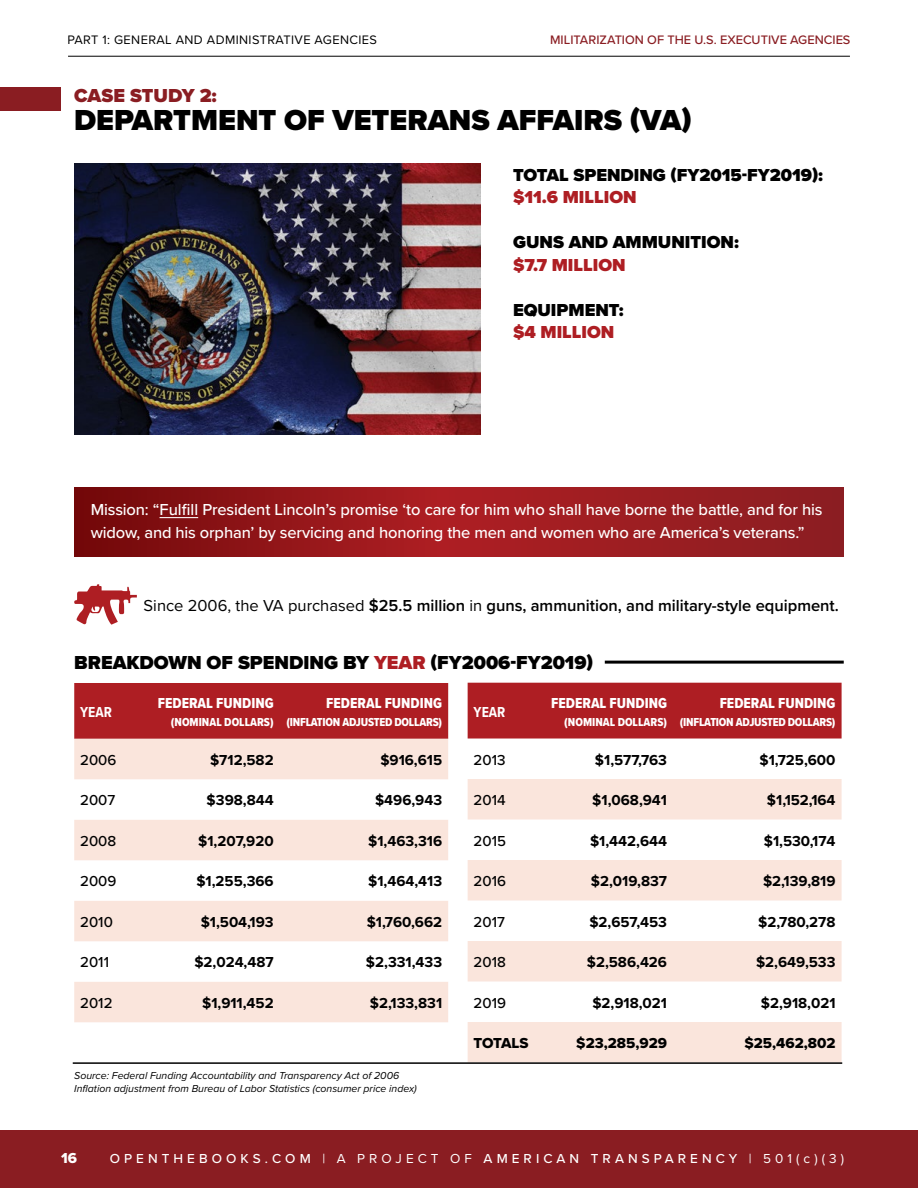
<style>
.page{position:relative;width:918px;height:1188px;background:#fff}
.page>*{position:absolute;margin:0;border:0;box-sizing:border-box;transform-origin:0 0}
.t1{font:900 30px "Proxima Nova";color:#000}
.t2{font:900 19.5px "Proxima Nova";color:#000}
.t3{font:900 19.5px "Proxima Nova";color:#8a1d22}
.t4{font:900 18px "Proxima Nova";color:#000}
.t5{font:900 18px "Proxima Nova";color:#ae1e23}
.t6{font:500 16.5px/22.5px "Proxima Nova";letter-spacing:-.01em;color:#fff}
.t7{font:600 16.5px "Proxima Nova";color:#000}
.t8{font:700 15px "Proxima Nova";color:#000}
.t9{font:15px "Proxima Nova Cond Extrabld";color:#fff}
.t10{font:500 15px "Proxima Nova";color:#000}
.t11{font:15px "Proxima Nova Extrabld";color:#000}
.t12{font:700 15px "Proxima Nova Cond";color:#fff}
.t13{font:15px "Proxima Nova Extrabld";color:#fff}
.t14{font:500 13.5px "Proxima Nova";letter-spacing:.3em;color:#fff}
.t15{font:500 12.75px "Proxima Nova";color:#8a1d22}
.t16{font:12.75px "Proxima Nova";letter-spacing:.03em;color:#000}
.t17{font:12px "Proxima Nova Cond Extrabld";letter-spacing:-.02em;color:#fff}
.t18{font:12px "Proxima Nova Cond Extrabld";color:#fff}
.t19{font:italic 10.5px/12.6px "Proxima Nova";color:#000}
.s1{font-weight:400}
.s2{color:#ae1e23}
</style>
<div class="page">
<div style="left:0;top:1130px;width:918px;height:58px;background:#8a1d22"></div>
<hr style="left:68px;top:56px;width:782px;height:1px;background:#000">
<div style="left:0;top:87px;width:60px;height:23px;background:#8a1d22"></div>
<svg style="left:74px;top:487px;width:770px;height:69px;background:#95191c"></svg>
<hr style="left:160px;top:517px;width:38px;height:1px;background:#fff">
<div style="left:74px;top:683px;width:374px;height:56px;background:#ae1e23"></div>
<svg style="left:74px;top:739px;width:374px;height:283px;fill:#fae5dc"></svg>
<div style="left:468px;top:683px;width:374px;height:56px;background:#ae1e23"></div>
<svg style="left:468px;top:779px;width:374px;height:283px;fill:#fae5dc"></svg>
<hr style="left:73px;top:1062px;width:769px;height:2px;background:#000">
<hr style="left:605px;top:661px;width:239px;height:3px;background:#000">
<img style="left:74px;top:164px;width:406px;height:270px">
<svg style="left:74px;top:584px;width:63px;height:41px"></svg>
<p class="t16" style="left:68px;top:30px;width:311px">PART 1: GENERAL AND ADMINISTRATIVE AGENCIES</p>
<p class="t15" style="left:550px;top:30px;width:302px">MILITARIZATION OF THE U.S. EXECUTIVE AGENCIES</p>
<h2 class="t3" style="left:74px;top:81px;width:144px">CASE STUDY 2:</h2>
<h1 class="t1" style="left:74px;top:98px;width:619px">DEPARTMENT OF VETERANS AFFAIRS (VA)</h1>
<p class="t4" style="left:513px;top:161px;width:312px">TOTAL SPENDING (FY2015-FY2019):</p>
<p class="t5" style="left:513px;top:184px;width:125px">$11.6 MILLION</p>
<p class="t4" style="left:513px;top:229px;width:227px">GUNS AND AMMUNITION:</p>
<p class="t5" style="left:513px;top:251px;width:114px">$7.7 MILLION</p>
<p class="t4" style="left:513px;top:296px;width:112px">EQUIPMENT:</p>
<p class="t5" style="left:513px;top:319px;width:103px">$4 MILLION</p>
<p class="t6" style="left:91px;top:498px;width:733px">Mission: “Fulfill President Lincoln’s promise ‘to care for him who shall have borne the battle, and for his widow, and his orphan’ by servicing and honoring the men and women who are America’s veterans.”</p>
<p class="t7" style="left:144px;top:594px;width:697px"><span class="s1">Since 2006, the VA purchased</span> $25.5 million <span class="s1">in</span> guns, ammunition, and military-style equipment.</p>
<h2 class="t2" style="left:74px;top:648px;width:521px">BREAKDOWN OF SPENDING BY <span class="s2">YEAR</span> (FY2006-FY2019)</h2>
<p class="t12" style="left:80px;top:701px;width:33px">YEAR</p>
<p class="t9" style="left:158px;top:692px;width:117px">FEDERAL FUNDING</p>
<p class="t18" style="left:171px;top:713px;width:104px">(NOMINAL DOLLARS)</p>
<p class="t9" style="left:326px;top:692px;width:117px">FEDERAL FUNDING</p>
<p class="t17" style="left:287px;top:713px;width:157px">(INFLATION ADJUSTED DOLLARS)</p>
<p class="t12" style="left:474px;top:700px;width:33px">YEAR</p>
<p class="t9" style="left:551px;top:691px;width:117px">FEDERAL FUNDING</p>
<p class="t18" style="left:564px;top:713px;width:104px">(NOMINAL DOLLARS)</p>
<p class="t9" style="left:720px;top:691px;width:117px">FEDERAL FUNDING</p>
<p class="t17" style="left:680px;top:713px;width:157px">(INFLATION ADJUSTED DOLLARS)</p>
<p class="t10" style="left:80px;top:749px;width:38px">2006</p>
<p class="t8" style="left:210px;top:749px;width:65px">$712,582</p>
<p class="t8" style="left:380px;top:749px;width:63px">$916,615</p>
<p class="t10" style="left:80px;top:789px;width:37px">2007</p>
<p class="t8" style="left:207px;top:789px;width:69px">$398,844</p>
<p class="t8" style="left:375px;top:789px;width:69px">$496,943</p>
<p class="t10" style="left:80px;top:830px;width:38px">2008</p>
<p class="t8" style="left:198px;top:830px;width:77px">$1,207,920</p>
<p class="t8" style="left:368px;top:830px;width:76px">$1,463,316</p>
<p class="t10" style="left:80px;top:870px;width:38px">2009</p>
<p class="t8" style="left:196px;top:870px;width:79px">$1,255,366</p>
<p class="t8" style="left:368px;top:870px;width:76px">$1,464,413</p>
<p class="t10" style="left:80px;top:911px;width:34px">2010</p>
<p class="t8" style="left:201px;top:911px;width:75px">$1,504,193</p>
<p class="t8" style="left:367px;top:911px;width:77px">$1,760,662</p>
<p class="t10" style="left:80px;top:951px;width:30px">2011</p>
<p class="t8" style="left:194px;top:951px;width:81px">$2,024,487</p>
<p class="t8" style="left:366px;top:951px;width:78px">$2,331,433</p>
<p class="t10" style="left:80px;top:992px;width:34px">2012</p>
<p class="t8" style="left:202px;top:992px;width:73px">$1,911,452</p>
<p class="t8" style="left:370px;top:992px;width:74px">$2,133,831</p>
<p class="t19" style="left:74px;top:1069px;width:344px">Source: Federal Funding Accountability and Transparency Act of 2006<br>Inflation adjustment from Bureau of Labor Statistics (consumer price index)</p>
<p class="t10" style="left:474px;top:749px;width:33px">2013</p>
<p class="t8" style="left:595px;top:749px;width:74px">$1,577,763</p>
<p class="t8" style="left:760px;top:749px;width:77px">$1,725,600</p>
<p class="t10" style="left:474px;top:789px;width:33px">2014</p>
<p class="t8" style="left:592px;top:789px;width:76px">$1,068,941</p>
<p class="t8" style="left:767px;top:789px;width:70px">$1,152,164</p>
<p class="t10" style="left:474px;top:830px;width:34px">2015</p>
<p class="t8" style="left:590px;top:830px;width:78px">$1,442,644</p>
<p class="t8" style="left:764px;top:830px;width:73px">$1,530,174</p>
<p class="t10" style="left:474px;top:870px;width:34px">2016</p>
<p class="t8" style="left:591px;top:870px;width:78px">$2,019,837</p>
<p class="t8" style="left:763px;top:870px;width:74px">$2,139,819</p>
<p class="t10" style="left:474px;top:911px;width:33px">2017</p>
<p class="t8" style="left:589px;top:911px;width:79px">$2,657,453</p>
<p class="t8" style="left:758px;top:911px;width:79px">$2,780,278</p>
<p class="t10" style="left:474px;top:951px;width:34px">2018</p>
<p class="t8" style="left:587px;top:951px;width:82px">$2,586,426</p>
<p class="t8" style="left:756px;top:951px;width:81px">$2,649,533</p>
<p class="t10" style="left:474px;top:992px;width:34px">2019</p>
<p class="t8" style="left:592px;top:992px;width:76px">$2,918,021</p>
<p class="t8" style="left:761px;top:992px;width:76px">$2,918,021</p>
<p class="t11" style="left:474px;top:1032px;width:57px">TOTALS</p>
<p class="t11" style="left:576px;top:1032px;width:92px">$23,285,929</p>
<p class="t11" style="left:744px;top:1032px;width:93px">$25,462,802</p>
<p class="t13" style="left:61px;top:1147px;width:17px">16</p>
<p class="t14" style="left:110px;top:1149px;width:736px">OPENTHEBOOKS.COM <span class="s1">| A PROJECT OF</span> AMERICAN TRANSPARENCY <span class="s1">| 501(c)(3)</span></p>
</div>
